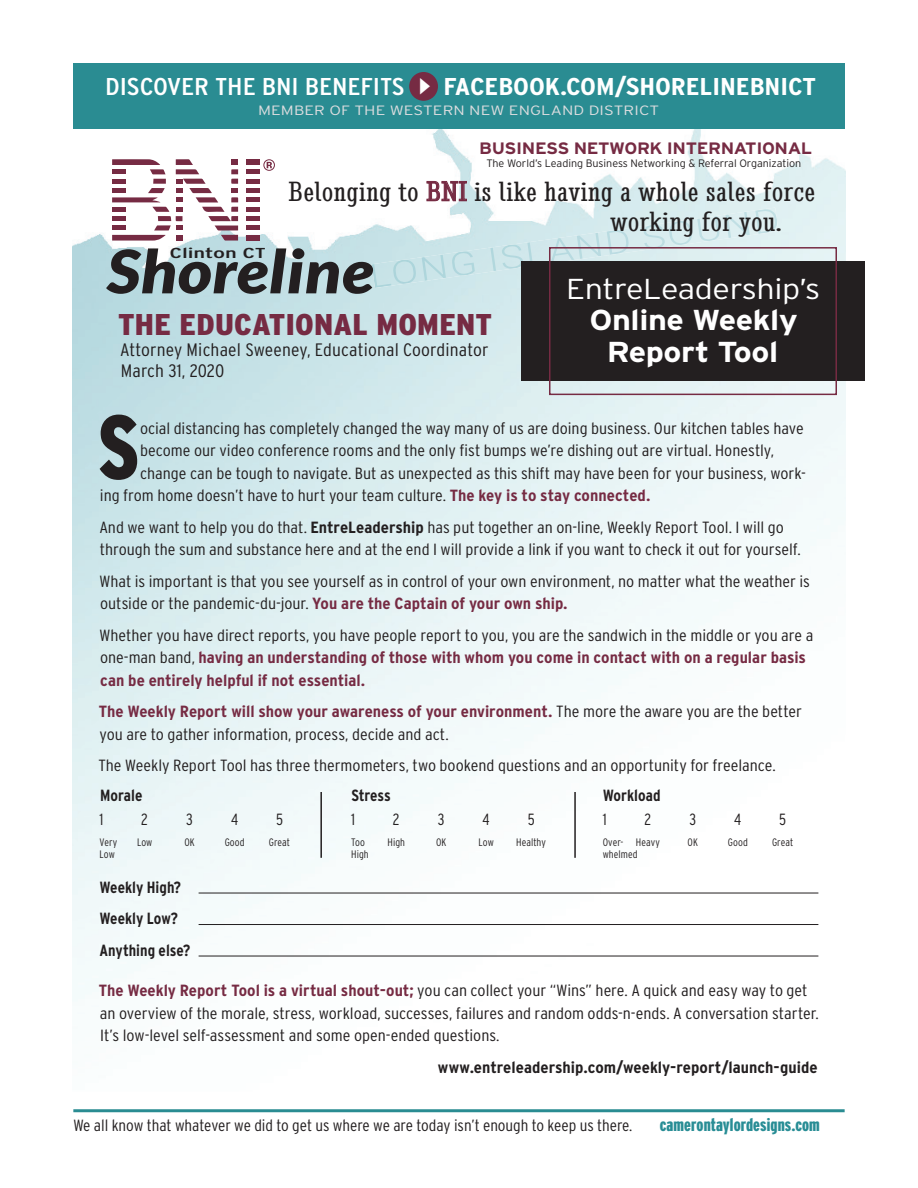
<style>
.page{position:relative;width:918px;height:1188px;background:#fff}
.page>*{position:absolute;margin:0;border:0;box-sizing:border-box;transform-origin:0 0}
.t1{font:900 condensed 90.45px "Interstate";color:#231f20;scale:.91 1}
.t2{font:900 condensed 30px "Interstate";letter-spacing:.005em;color:#762b43;scale:1.1 1}
.t3{font:ultra-condensed 28.8px/30px "Stint";letter-spacing:.02em;color:#231f20;scale:1.36 1}
.t4{font:700 28.8px/31.5px "Interstate";letter-spacing:-.015em;color:#fff;text-align:center;scale:1.12 1}
.t5{font:300 28.8px "Interstate";letter-spacing:-.015em;color:#fff;scale:1.12 1}
.t6{font:700 condensed 24.3px "Interstate";color:#fff;scale:1.2 1}
.t7{font:condensed 24.3px "Interstate";color:#fff;scale:1.2 1}
.t8{font:300 condensed 18px/21px "Interstate";letter-spacing:.01em;color:#231f20;scale:1.1 1}
.t9{font:900 extra-condensed 18px "Interstate";letter-spacing:.01em;color:#288d95;scale:1.1 1}
.t10{font:700 16.5px "Interstate";letter-spacing:-.025em;color:#762b43;scale:1.1 1}
.t11{font:300 condensed 16.2px/22.5px "Interstate";color:#231f20;scale:1.11 1}
.t12{font:700 condensed 16.2px/22.5px "Interstate";color:#762b43;scale:1.11 1}
.t13{font:300 condensed 16.2px "Interstate";color:#231f20;scale:1.06 1}
.t14{font:700 condensed 16.2px/31.5px "Interstate";color:#231f20}
.t15{font:700 condensed 16.2px "Interstate";color:#231f20;scale:1.11 1}
.t16{font:300 condensed 16.2px "Interstate";color:#231f20}
.t17{font:condensed 14.4px "Interstate";color:#231f20;scale:1.83 1}
.t18{font:300 13.5px "Interstate";letter-spacing:.005em;color:#dcdddf;scale:1.22 1}
.t19{font:300 condensed 10.8px "Interstate";letter-spacing:.005em;color:#231f20}
.t20{font:300 10.8px "Interstate";letter-spacing:-.005em;color:#231f20}
.s1{color:#762b43}
.s2{font-weight:700;color:#762b43}
.s3{font-weight:700}
.s4{font-weight:300;color:#231f20}
</style>
<div class="page">
<img style="left:72px;top:129px;width:774px;height:872px">
<img style="left:372px;top:208px;width:407px;height:80px">
<hr style="left:73px;top:1109px;width:772px;height:3px;background:#2a8c92">
<div style="left:246px;top:235px;width:14px;height:5px;background:#762b43"></div>
<div style="left:246px;top:159px;width:14px;height:6px;background:#762b43"></div>
<div style="left:246px;top:207px;width:14px;height:5px;background:#762b43"></div>
<div style="left:246px;top:197px;width:14px;height:5px;background:#762b43"></div>
<div style="left:246px;top:188px;width:14px;height:5px;background:#762b43"></div>
<div style="left:246px;top:216px;width:13px;height:5px;background:#762b43"></div>
<div style="left:246px;top:179px;width:14px;height:5px;background:#762b43"></div>
<hr style="left:246px;top:226px;width:14px;height:4px;background:#762b43">
<div style="left:246px;top:169px;width:13px;height:5px;background:#762b43"></div>
<svg style="left:112px;top:159px;width:126px;height:82px"></svg>
<svg style="left:263px;top:159px;width:12px;height:12px"></svg>
<svg style="left:106px;top:248px;width:267px;height:46px;background:#7b8a8d"></svg>
<div style="left:73px;top:63px;width:772px;height:66px;background:#2a8c92"></div>
<div style="left:409px;top:72px;width:29px;height:29px;background:#762b43;border-radius:50%"></div>
<hr style="left:199px;top:893px;width:619px;height:1px;background:#231f20">
<hr style="left:199px;top:924px;width:619px;height:1px;background:#231f20">
<hr style="left:199px;top:956px;width:619px;height:1px;background:#231f20">
<div style="left:521px;top:261px;width:344px;height:120px;background:#231f20"></div>
<div style="left:549px;top:247px;width:288px;height:148px;border:2px solid #762b43"></div>
<hr style="left:320px;top:792px;width:2px;height:66px;background:#231f20">
<hr style="left:574px;top:792px;width:2px;height:66px;background:#231f20">
<h3 class="t7" style="left:105px;top:73px;width:251px">DISCOVER THE BNI BENEFITS</h3>
<h3 class="t6" style="left:443px;top:73px;width:312px">FACEBOOK.COM/SHORELINEBNICT</h3>
<p class="t18" style="left:258px;top:103px;width:330px">MEMBER OF THE WESTERN NEW ENGLAND DISTRICT</p>
<p class="t10" style="left:479px;top:139px;width:304px">BUSINESS NETWORK INTERNATIONAL</p>
<p class="t20" style="left:486px;top:157px;width:317px">The World’s Leading Business Networking &amp; Referral Organization</p>
<p class="t17" style="left:169px;top:245px;width:54px">Clinton CT</p>
<h3 class="t3" style="left:610px;top:176px;width:152px;text-indent:-322px">Belonging to <span class="s1">BNI</span> is like having a whole sales force working for you.</h3>
<h2 class="t2" style="left:118px;top:308px;width:342px">THE EDUCATIONAL MOMENT</h2>
<p class="t8" style="left:120px;top:339px;width:336px">Attorney Michael Sweeney, Educational Coordinator<br>March 31, 2020</p>
<h3 class="t5" style="left:566px;top:273px;width:228px">EntreLeadership’s</h3>
<h3 class="t4" style="left:589px;top:304px;width:188px">Online Weekly<br>Report Tool</h3>
<h1 class="t1" style="left:97px;top:397px;width:48px">S</h1>
<p class="t11" style="left:140px;top:417px;width:599px">ocial distancing has completely changed the way many of us are doing business. Our kitchen tables have</p>
<p class="t11" style="left:140px;top:439px;width:573px">become our video conference rooms and the only fist bumps we’re dishing out are virtual. Honestly,</p>
<p class="t11" style="left:140px;top:462px;width:602px">change can be tough to navigate. But as unexpected as this shift may have been for your business, work-</p>
<p class="t11" style="left:100px;top:484px;width:497px">ing from home doesn’t have to hurt your team culture. <span class="s2">The key is to stay connected.</span></p>
<p class="t11" style="left:99px;top:516px;width:633px">And we want to help you do that. <span class="s3">EntreLeadership</span> has put together an on-line, Weekly Report Tool. I will go through the sum and substance here and at the end I will provide a link if you want to check it out for yourself.</p>
<p class="t11" style="left:100px;top:570px;width:641px">What is important is that you see yourself as in control of your own environment, no matter what the weather is outside or the pandemic-du-jour. <span class="s2">You are the Captain of your own ship.</span></p>
<p class="t12" style="left:100px;top:624px;width:645px"><span class="s4">Whether you have direct reports, you have people report to you, you are the sandwich in the middle or you are a one-man band,</span> having an understanding of those with whom you come in contact with on a regular basis can be entirely helpful if not essential.</p>
<p class="t11" style="left:99px;top:700px;width:635px"><span class="s2">The Weekly Report will show your awareness of your environment.</span> The more the aware you are the better you are to gather information, process, decide and act.</p>
<p class="t11" style="left:98px;top:754px;width:612px">The Weekly Report Tool has three thermometers, two bookend questions and an opportunity for freelance.</p>
<p class="t14" style="left:100px;top:780px;width:44px">Morale</p>
<p class="t16" style="left:100px;top:811px;width:6px">1</p>
<p class="t16" style="left:141px;top:811px;width:8px">2</p>
<p class="t16" style="left:186px;top:811px;width:8px">3</p>
<p class="t16" style="left:231px;top:811px;width:9px">4</p>
<p class="t16" style="left:276px;top:811px;width:9px">5</p>
<p class="t19" style="left:100px;top:837px;width:19px">Very</p>
<p class="t19" style="left:137px;top:837px;width:17px">Low</p>
<p class="t19" style="left:184px;top:837px;width:12px">OK</p>
<p class="t19" style="left:225px;top:837px;width:21px">Good</p>
<p class="t19" style="left:269px;top:837px;width:23px">Great</p>
<p class="t19" style="left:100px;top:849px;width:17px">Low</p>
<p class="t14" style="left:351px;top:780px;width:41px">Stress</p>
<p class="t16" style="left:351px;top:811px;width:6px">1</p>
<p class="t16" style="left:393px;top:811px;width:8px">2</p>
<p class="t16" style="left:438px;top:811px;width:8px">3</p>
<p class="t16" style="left:483px;top:811px;width:9px">4</p>
<p class="t16" style="left:528px;top:811px;width:9px">5</p>
<p class="t19" style="left:351px;top:837px;width:15px">Too</p>
<p class="t19" style="left:388px;top:837px;width:19px">High</p>
<p class="t19" style="left:436px;top:837px;width:12px">OK</p>
<p class="t19" style="left:479px;top:837px;width:17px">Low</p>
<p class="t19" style="left:516px;top:837px;width:31px">Healthy</p>
<p class="t19" style="left:351px;top:849px;width:19px">High</p>
<p class="t14" style="left:603px;top:780px;width:59px">Workload</p>
<p class="t16" style="left:603px;top:811px;width:6px">1</p>
<p class="t16" style="left:644px;top:811px;width:8px">2</p>
<p class="t16" style="left:689px;top:811px;width:8px">3</p>
<p class="t16" style="left:734px;top:811px;width:9px">4</p>
<p class="t16" style="left:779px;top:811px;width:9px">5</p>
<p class="t19" style="left:603px;top:837px;width:59px">Over- Heavy</p>
<p class="t19" style="left:688px;top:837px;width:12px">OK</p>
<p class="t19" style="left:728px;top:837px;width:21px">Good</p>
<p class="t19" style="left:772px;top:837px;width:23px">Great</p>
<p class="t19" style="left:603px;top:849px;width:36px">whelmed</p>
<p class="t14" style="left:100px;top:871px;width:92px">Weekly High?<br>Weekly Low?<br>Anything else?</p>
<p class="t11" style="left:99px;top:979px;width:650px"><span class="s2">The Weekly Report Tool is a virtual shout-out;</span> you can collect your “Wins” here. A quick and easy way to get an overview of the morale, stress, workload, successes, failures and random odds-n-ends. A conversation starter.<br>It’s low-level self-assessment and some open-ended questions.</p>
<p class="t15" style="left:438px;top:1058px;width:344px">www.entreleadership.com/weekly-report/launch-guide</p>
<p class="t13" style="left:73px;top:1116px;width:529px">We all know that whatever we did to get us where we are today isn’t enough to keep us there.</p>
<p class="t9" style="left:660px;top:1115px;width:147px">camerontaylordesigns.com</p>
</div>
